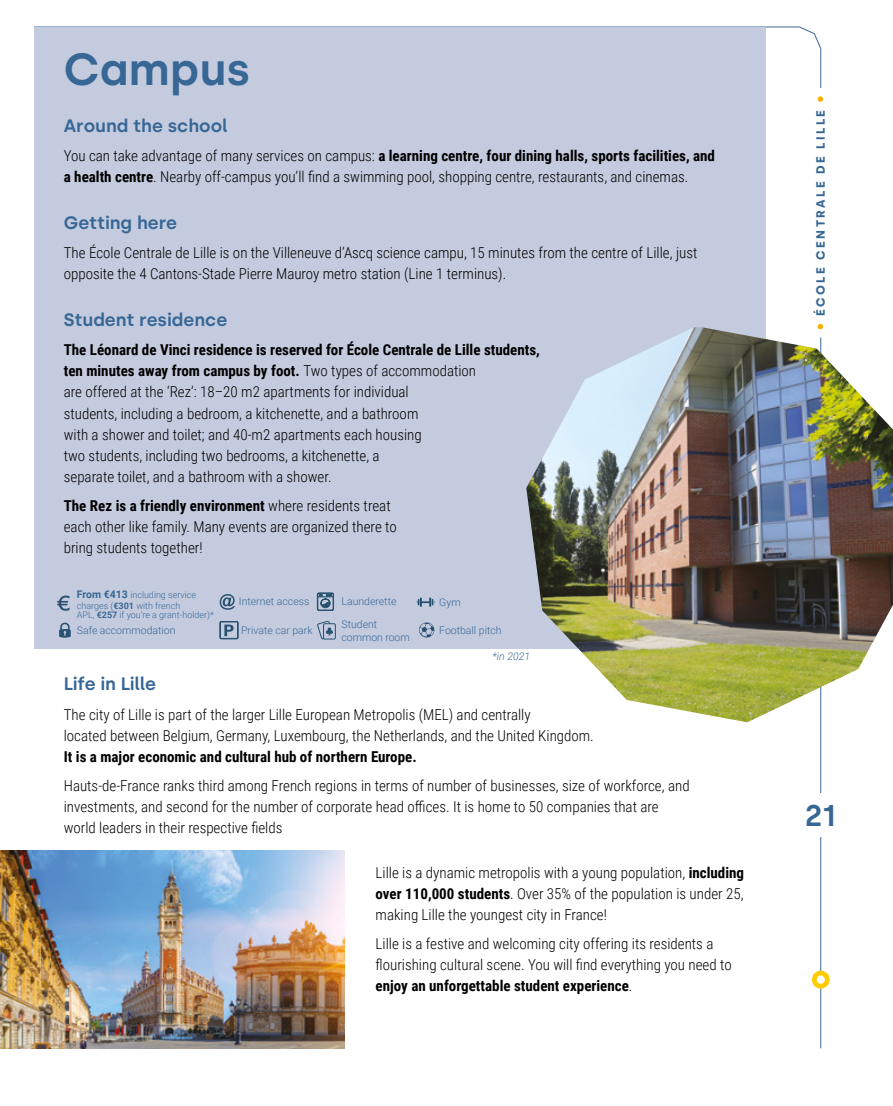
<style>
.page{position:relative;width:893px;height:1106px;background:#fff}
.page>*{position:absolute;margin:0;border:0;box-sizing:border-box;transform-origin:0 0}
.t1{font:600 45px "Silka";color:#376795}
.t2{font:600 30px "Silka";color:#376795}
.t3{font:600 18px "Silka";color:#376795}
.t4{font:300 15px/21px "Roboto Condensed";color:#000}
.t5{font:700 15px "Roboto Condensed";color:#000}
.t6{font:700 12px "Silka";letter-spacing:.19em;color:#376795}
.t7{font:300 10.5px/23px "Roboto";color:#376795}
.t8{font:italic 300 10.5px "Roboto";color:#376795}
.t9{font:300 9px/10.8px "Roboto";color:#376795}
.s1{font-weight:700}
.s2{font-weight:700;font-size:10.5px}
</style>
<div class="page">
<hr style="left:820px;top:337px;width:1px;height:711px;background:#376795">
<svg style="left:818px;top:324px;width:5px;height:3px"></svg>
<svg style="left:818px;top:96px;width:5px;height:6px"></svg>
<div style="left:802px;top:793px;width:37px;height:43px;background:#fff"></div>
<svg style="left:34px;top:26px;width:787px;height:63px"></svg>
<svg style="left:812px;top:970px;width:18px;height:18px"></svg>
<div style="left:34px;top:27px;width:731px;height:621px;background:#c4cbde"></div>
<img style="left:0;top:850px;width:344px;height:198px">
<img style="left:526px;top:327px;width:367px;height:395px">
<svg style="left:317px;top:592px;width:17px;height:19px"></svg>
<svg style="left:59px;top:622px;width:12px;height:15px"></svg>
<svg style="left:317px;top:620px;width:19px;height:19px"></svg>
<svg style="left:417px;top:597px;width:18px;height:10px"></svg>
<svg style="left:419px;top:622px;width:15px;height:15px"></svg>
<svg style="left:57px;top:595px;width:13px;height:15px"></svg>
<svg style="left:220px;top:594px;width:15px;height:15px"></svg>
<svg style="left:219px;top:621px;width:19px;height:18px"></svg>
<h1 class="t1" style="left:64px;top:43px;width:188px">Campus</h1>
<p class="t3" style="left:64px;top:115px;width:165px">Around the school</p>
<p class="t4" style="left:64px;top:145px;width:653px">You can take advantage of many services on campus: <span class="s1">a learning centre, four dining halls, sports facilities, and a health centre</span>. Nearby off-campus you’ll find a swimming pool, shopping centre, restaurants, and cinemas.</p>
<p class="t3" style="left:64px;top:212px;width:115px">Getting here</p>
<p class="t4" style="left:64px;top:242px;width:635px">The École Centrale de Lille is on the Villeneuve d’Ascq science campu, 15 minutes from the centre of Lille, just opposite the 4 Cantons-Stade Pierre Mauroy metro station (Line 1 terminus).</p>
<p class="t3" style="left:64px;top:309px;width:165px">Student residence</p>
<p class="t4" style="left:64px;top:339px;width:478px"><span class="s1">The Léonard de Vinci residence is reserved for École Centrale de Lille students, ten minutes away from campus by foot.</span> Two types of accommodation<br>are offered at the ‘Rez’: 18–20 m2 apartments for individual<br>students, including a bedroom, a kitchenette, and a bathroom<br>with a shower and toilet; and 40-m2 apartments each housing<br>two students, including two bedrooms, a kitchenette, a<br>separate toilet, and a bathroom with a shower.</p>
<p class="t4" style="left:64px;top:494px;width:335px"><span class="s1">The Rez is a friendly environment</span> where residents treat each other like family. Many events are organized there to bring students together!</p>
<p class="t9" style="left:77px;top:589px;width:121px"><span class="s2">From €413</span> including service charges (<span class="s1">€301</span> with french</p>
<p class="t9" style="left:77px;top:609px;width:138px">APL, <span class="s1">€257</span> if you’re a grant-holder)*</p>
<p class="t7" style="left:239px;top:589px;width:72px">Internet access</p>
<p class="t7" style="left:341px;top:590px;width:56px">Launderette<br>Student</p>
<p class="t7" style="left:341px;top:625px;width:70px">common room</p>
<p class="t7" style="left:439px;top:590px;width:23px">Gym</p>
<p class="t7" style="left:77px;top:618px;width:100px">Safe accommodation</p>
<p class="t7" style="left:241px;top:618px;width:73px">Private car park</p>
<p class="t7" style="left:439px;top:618px;width:64px">Football pitch</p>
<p class="t8" style="left:493px;top:648px;width:39px">*in 2021</p>
<p class="t3" style="left:64px;top:673px;width:94px">Life in Lille</p>
<p class="t4" style="left:64px;top:703px;width:532px">The city of Lille is part of the larger Lille European Metropolis (MEL) and centrally<br>located between Belgium, Germany, Luxembourg, the Netherlands, and the United Kingdom.</p>
<p class="t5" style="left:64px;top:746px;width:354px">It is a major economic and cultural hub of northern Europe.</p>
<p class="t4" style="left:64px;top:775px;width:627px">Hauts-de-France ranks third among French regions in terms of number of businesses, size of workforce, and investments, and second for the number of corporate head offices. It is home to 50 companies that are world leaders in their respective fields</p>
<p class="t4" style="left:376px;top:861px;width:370px;text-align:justify">Lille is a dynamic metropolis with a young population, <span class="s1">including over 110,000 students</span>. Over 35% of the population is under 25, making Lille the youngest city in France!</p>
<p class="t4" style="left:376px;top:932px;width:358px">Lille is a festive and welcoming city offering its residents a flourishing cultural scene. You will find everything you need to <span class="s1">enjoy an unforgettable student experience</span>.</p>
<p class="t6" style="left:814px;top:316px;width:207px;rotate:-90deg">ÉCOLE CENTRALE DE LILLE</p>
<h2 class="t2" style="left:805px;top:797px;width:33px">21</h2>
</div>
